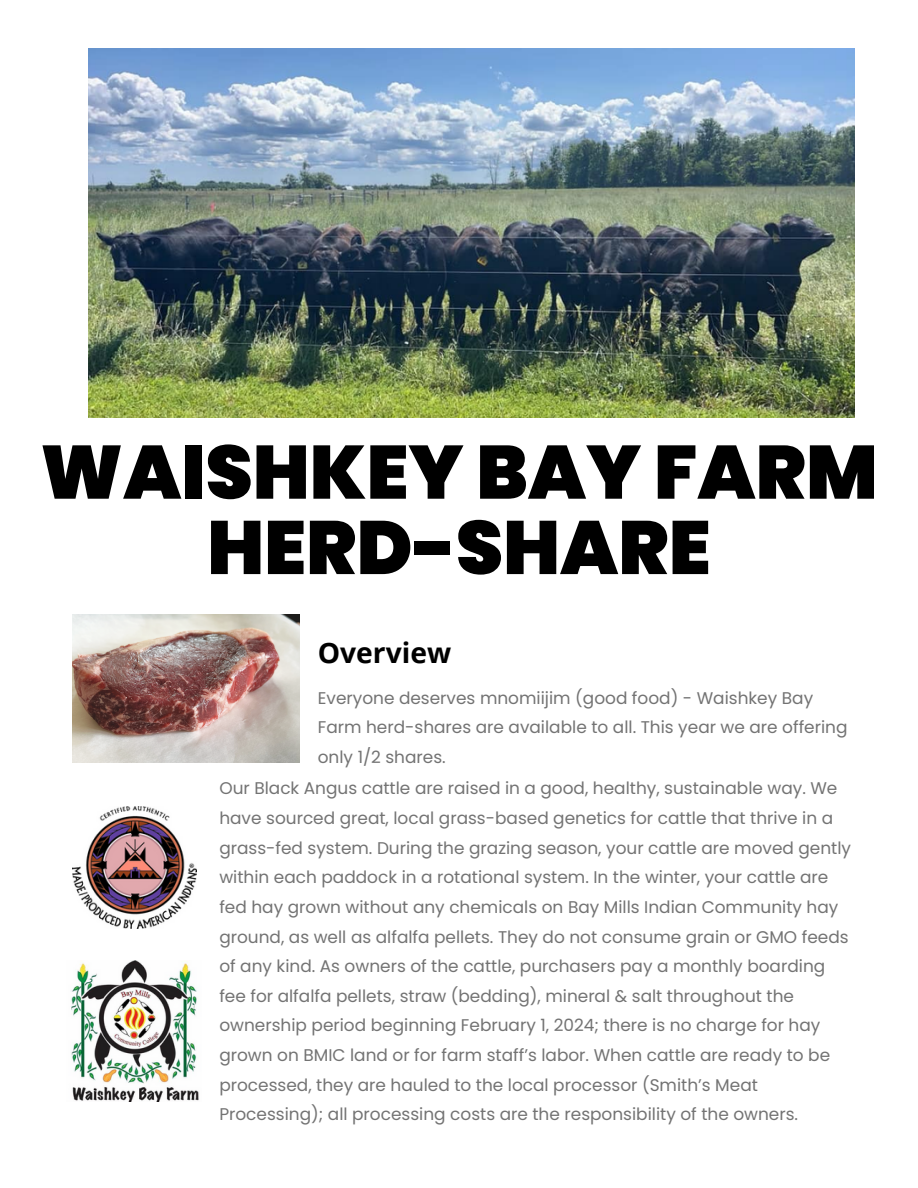
<style>
.page{position:relative;width:918px;height:1188px;background:#fff}
.page>*{position:absolute;margin:0;border:0;box-sizing:border-box;transform-origin:0 0}
.t1{font:900 75.45px/75.3px "Poppins";color:#000;text-align:center}
.t2{font:700 28.2px "Open Sans";color:#000}
.t3{font:16.95px/29.7px "Poppins";color:#737373}
</style>
<div class="page">
<img style="left:72px;top:615px;width:228px;height:147px">
<img style="left:88px;top:48px;width:767px;height:369px">
<img style="left:72px;top:807px;width:124px;height:121px">
<img style="left:71px;top:960px;width:128px;height:142px">
<p class="t1" style="left:40px;top:435px;width:839px">WAISHKEY BAY FARM<br>HERD-SHARE</p>
<p class="t2" style="left:318px;top:633px;width:135px">Overview</p>
<p class="t3" style="left:318px;top:683px;width:531px">Everyone deserves mnomiijim (good food) - Waishkey Bay<br>Farm herd-shares are available to all. This year we are offering only 1/2 shares.</p>
<p class="t3" style="left:219px;top:774px;width:633px">Our Black Angus cattle are raised in a good, healthy, sustainable way. We have sourced great, local grass-based genetics for cattle that thrive in a grass-fed system. During the grazing season, your cattle are moved gently within each paddock in a rotational system. In the winter, your cattle are fed hay grown without any chemicals on Bay Mills Indian Community hay ground, as well as alfalfa pellets. They do not consume grain or GMO feeds of any kind. As owners of the cattle, purchasers pay a monthly boarding fee for alfalfa pellets, straw (bedding), mineral &amp; salt throughout the ownership period beginning February 1, 2024; there is no charge for hay grown on BMIC land or for farm staff’s labor. When cattle are ready to be processed, they are hauled to the local processor (Smith’s Meat Processing); all processing costs are the responsibility of the owners.</p>
</div>
